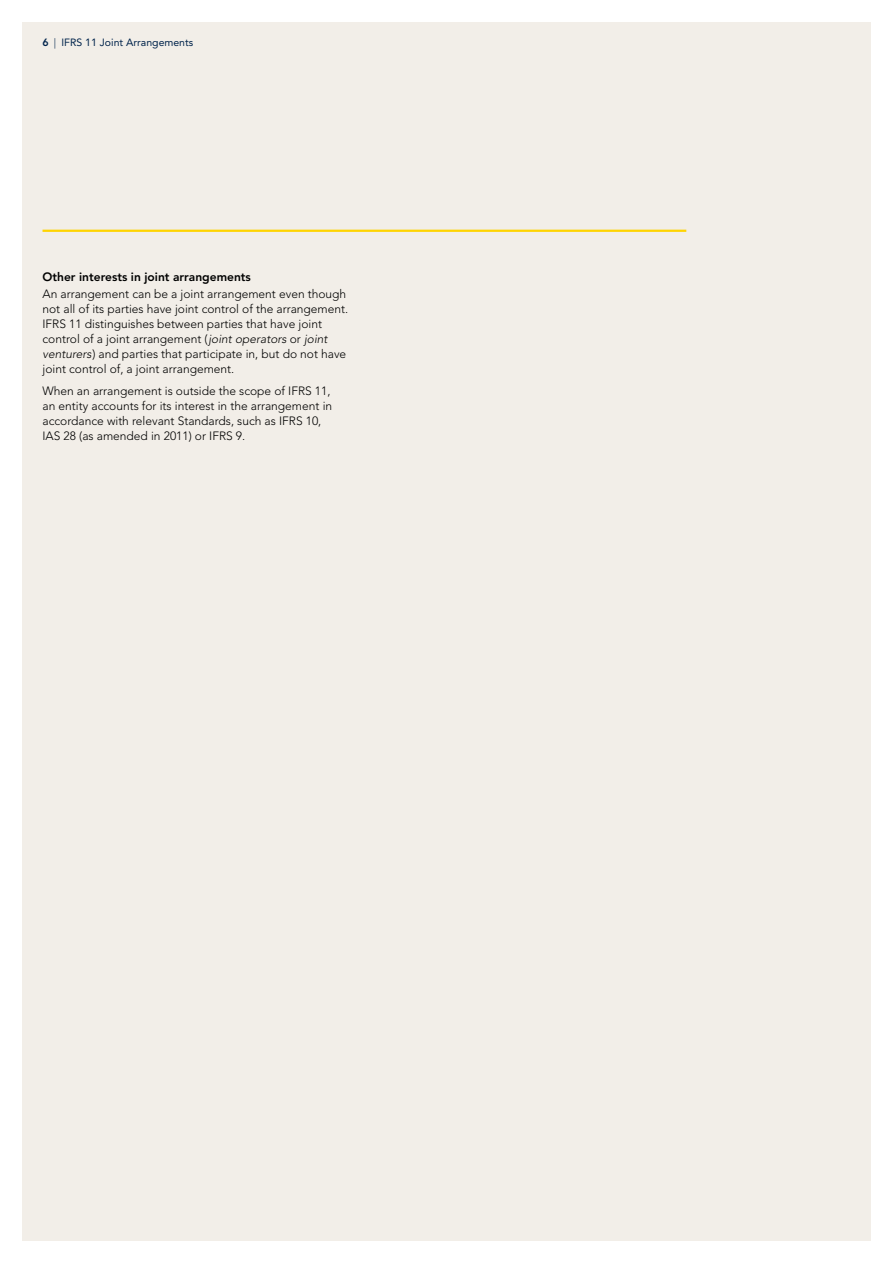
<style>
.page{position:relative;width:893px;height:1263px;background:#fff}
.page>*{position:absolute;margin:0;border:0;box-sizing:border-box;transform-origin:0 0}
.t1{font:300 12px/15px "Avenir LT Std";color:#000}
.t2{font:800 12px "Avenir LT Std";color:#000}
.t3{font:10.5px "Avenir LT Std";color:#00234b}
.s1{font-weight:800}
.s2{font-weight:300}
.s3{font-style:italic}
</style>
<div class="page">
<div style="left:22px;top:22px;width:848px;height:1218px;background:#f2eee8"></div>
<hr style="left:43px;top:230px;width:643px;height:2px;background:#ffd400">
<p class="t3" style="left:43px;top:37px;width:152px"><span class="s1">6</span> <span class="s2">|</span> IFRS 11 Joint Arrangements</p>
<p class="t2" style="left:43px;top:270px;width:210px">Other interests in joint arrangements</p>
<p class="t1" style="left:43px;top:287px;width:307px">An arrangement can be a joint arrangement even though not all of its parties have joint control of the arrangement.<br>IFRS 11 distinguishes between parties that have joint control of a joint arrangement (<span class="s3">joint operators</span> or <span class="s3">joint venturers</span>) and parties that participate in, but do not have joint control of, a joint arrangement.</p>
<p class="t1" style="left:43px;top:383px;width:291px">When an arrangement is outside the scope of IFRS 11, an entity accounts for its interest in the arrangement in accordance with relevant Standards, such as IFRS 10, IAS 28 (as amended in 2011) or IFRS 9.</p>
</div>
